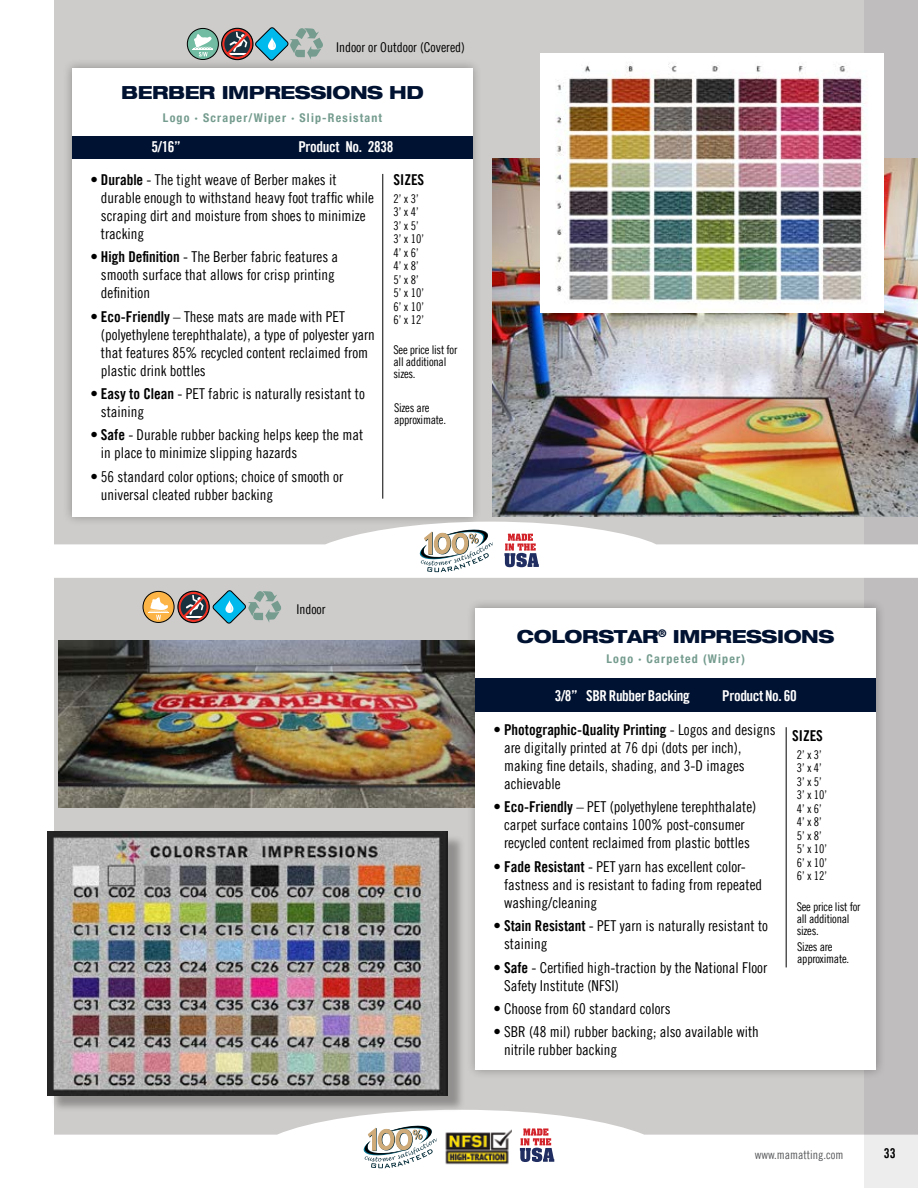
<style>
.page{position:relative;width:918px;height:1188px;background:#fff}
.page>*{position:absolute;margin:0;border:0;box-sizing:border-box;transform-origin:0 0}
.t1{font:800 expanded 18px "Helvetica Neue LT Pro";letter-spacing:-.025em;color:#001231}
.t2{font:15px/18px "Trade Gothic LT Pro Cn 18";color:#000}
.t3{font:15px "Trade Gothic LT Pro Bd Cn 20";color:#000}
.t4{font:15px "Trade Gothic LT Pro Bd Cn 20";letter-spacing:-.025em;color:#fff}
.t5{font:13.5px "Trade Gothic LT Pro Cn 18";color:#000}
.t6{font:13.5px "Trade Gothic LT Pro Bd Cn 20";color:#000}
.t7{font:12px/13.5px "Trade Gothic LT Pro Cn 18";letter-spacing:-.02em;color:#000}
.t8{font:700 condensed 12px "Helvetica Neue LT Pro";letter-spacing:.1em;color:#759c8f}
.t9{font:12px "Trade Gothic LT Pro Cn 18";color:#58595b}
.s1{font-family:"Trade Gothic LT Pro Bd Cn 20"}
.s2{font-family:"Trade Gothic LT Pro Cn 18"}
</style>
<div class="page">
<div style="left:54px;top:0;width:810px;height:1135px;background:#cecccb"></div>
<svg style="left:864px;top:0;width:54px;height:1188px;background:#c3c1c1"></svg>
<div style="left:177px;top:591px;width:33px;height:32px;border:1px solid #000;border-radius:50%"></div>
<svg style="left:143px;top:591px;width:31px;height:31px"></svg>
<div style="left:143px;top:591px;width:32px;height:32px;border:1px solid #000;border-radius:50%"></div>
<svg style="left:148px;top:597px;width:21px;height:23px"></svg>
<div style="left:51px;top:835px;width:414px;height:278px;background:#000;opacity:.3"></div>
<img style="left:48px;top:831px;width:400px;height:264px">
<svg style="left:363px;top:1124px;width:74px;height:44px"></svg>
<img style="left:443px;top:1127px;width:69px;height:38px">
<svg style="left:520px;top:1128px;width:34px;height:34px"></svg>
<img style="left:59px;top:640px;width:407px;height:168px">
<div style="left:466px;top:598px;width:420px;height:482px;background:#000;opacity:.3"></div>
<div style="left:476px;top:608px;width:400px;height:462px;background:#fff"></div>
<div style="left:476px;top:679px;width:400px;height:33px;background:#001231"></div>
<hr style="left:786px;top:727px;width:1px;height:240px;background:#000">
<svg style="left:178px;top:589px;width:104px;height:35px;background:#8ea1a6"></svg>
<div style="left:63px;top:58px;width:420px;height:468px;background:#000;opacity:.3"></div>
<div style="left:72px;top:68px;width:401px;height:449px;background:#fff"></div>
<div style="left:72px;top:136px;width:401px;height:23px;background:#001231"></div>
<hr style="left:383px;top:174px;width:1px;height:325px;background:#000">
<img style="left:493px;top:159px;width:425px;height:358px">
<img style="left:540px;top:54px;width:343px;height:258px">
<svg style="left:54px;top:522px;width:864px;height:56px"></svg>
<svg style="left:419px;top:528px;width:74px;height:44px"></svg>
<svg style="left:504px;top:534px;width:35px;height:33px"></svg>
<svg style="left:187px;top:28px;width:31px;height:31px"></svg>
<div style="left:187px;top:28px;width:32px;height:32px;border:1px solid #000;border-radius:50%"></div>
<svg style="left:192px;top:33px;width:21px;height:24px"></svg>
<div style="left:221px;top:28px;width:33px;height:32px;border:1px solid #000;border-radius:50%"></div>
<svg style="left:222px;top:26px;width:102px;height:35px;background:#8da0a5"></svg>
<p class="t5" style="left:336px;top:39px;width:130px">Indoor or Outdoor (Covered)</p>
<p class="t1" style="left:121px;top:81px;width:304px">BERBER IMPRESSIONS HD</p>
<p class="t8" style="left:163px;top:110px;width:221px">Logo · Scraper/Wiper · Slip-Resistant</p>
<p class="t4" style="left:152px;top:138px;width:31px">5/16”</p>
<p class="t4" style="left:299px;top:138px;width:96px">Product No. 2838</p>
<p class="t2" style="left:101px;top:170px;width:275px;text-indent:-11px">• <span class="s1">Durable</span> - The tight weave of Berber makes it durable enough to withstand heavy foot traffic while scraping dirt and moisture from shoes to minimize tracking</p>
<p class="t2" style="left:101px;top:248px;width:239px;text-indent:-11px">• <span class="s1">High Definition</span> - The Berber fabric features a smooth surface that allows for crisp printing definition</p>
<p class="t2" style="left:101px;top:307px;width:276px;text-indent:-11px">• <span class="s1">Eco-Friendly</span> – These mats are made with PET (polyethylene terephthalate), a type of polyester yarn that features 85% recycled content reclaimed from plastic drink bottles</p>
<p class="t2" style="left:101px;top:384px;width:266px;text-indent:-11px">• <span class="s1">Easy to Clean</span> - PET fabric is naturally resistant to staining</p>
<p class="t2" style="left:101px;top:426px;width:264px;text-indent:-11px">• <span class="s1">Safe</span> - Durable rubber backing helps keep the mat in place to minimize slipping hazards</p>
<p class="t2" style="left:101px;top:467px;width:244px;text-indent:-11px">• 56 standard color options; choice of smooth or universal cleated rubber backing</p>
<p class="t3" style="left:394px;top:170px;width:32px">SIZES</p>
<p class="t7" style="left:394px;top:191px;width:32px">2’ x 3’<br>3’ x 4’<br>3’ x 5’<br>3’ x 10’<br>4’ x 6’<br>4’ x 8’<br>5’ x 8’<br>5’ x 10’<br>6’ x 10’<br>6’ x 12’</p>
<p class="t7" style="left:394px;top:344px;width:65px;line-height:12px">See price list for all additional sizes.</p>
<p class="t7" style="left:394px;top:402px;width:54px;line-height:12px">Sizes are approximate.</p>
<p class="t5" style="left:296px;top:601px;width:31px">Indoor</p>
<p class="t1" style="left:517px;top:625px;width:319px">COLORSTAR<sup>®</sup> IMPRESSIONS</p>
<p class="t8" style="left:606px;top:651px;width:140px">Logo · Carpeted (Wiper)</p>
<p class="t4" style="left:555px;top:686px;width:137px">3/8” SBR Rubber Backing</p>
<p class="t4" style="left:722px;top:686px;width:76px">Product No. 60</p>
<p class="t3" style="left:494px;top:721px;width:284px"><span class="s2">•</span> Photographic-Quality Printing <span class="s2">- Logos and designs</span></p>
<p class="t2" style="left:504px;top:739px;width:242px">are digitally printed at 76 dpi (dots per inch), making fine details, shading, and 3-D images achievable</p>
<p class="t2" style="left:494px;top:798px;width:264px;text-align:center">• <span class="s1">Eco-Friendly</span> – PET (polyethylene terephthalate) carpet surface contains 100% post-consumer recycled content reclaimed from plastic bottles</p>
<p class="t2" style="left:504px;top:857px;width:260px;text-indent:-10px">• <span class="s1">Fade Resistant</span> - PET yarn has excellent color&shy;fastness and is resistant to fading from repeated washing/cleaning</p>
<p class="t2" style="left:504px;top:917px;width:266px;text-indent:-10px">• <span class="s1">Stain Resistant</span> - PET yarn is naturally resistant to staining</p>
<p class="t2" style="left:504px;top:958px;width:265px;text-indent:-10px">• <span class="s1">Safe</span> - Certified high-traction by the National Floor<br>Safety Institute (NFSI)</p>
<p class="t2" style="left:494px;top:1000px;width:179px">• Choose from 60 standard colors</p>
<p class="t2" style="left:504px;top:1023px;width:256px;text-indent:-10px">• SBR (48 mil) rubber backing; also available with nitrile rubber backing</p>
<p class="t3" style="left:792px;top:727px;width:32px">SIZES</p>
<p class="t7" style="left:797px;top:748px;width:32px">2’ x 3’<br>3’ x 4’<br>3’ x 5’<br>3’ x 10’<br>4’ x 6’<br>4’ x 8’<br>5’ x 8’<br>5’ x 10’<br>6’ x 10’<br>6’ x 12’</p>
<p class="t7" style="left:797px;top:900px;width:65px;line-height:12px">See price list for all additional sizes.</p>
<p class="t7" style="left:797px;top:940px;width:54px;line-height:12px">Sizes are approximate.</p>
<p class="t9" style="left:755px;top:1147px;width:90px">www.mamatting.com</p>
<p class="t6" style="left:884px;top:1145px;width:13px">33</p>
</div>
